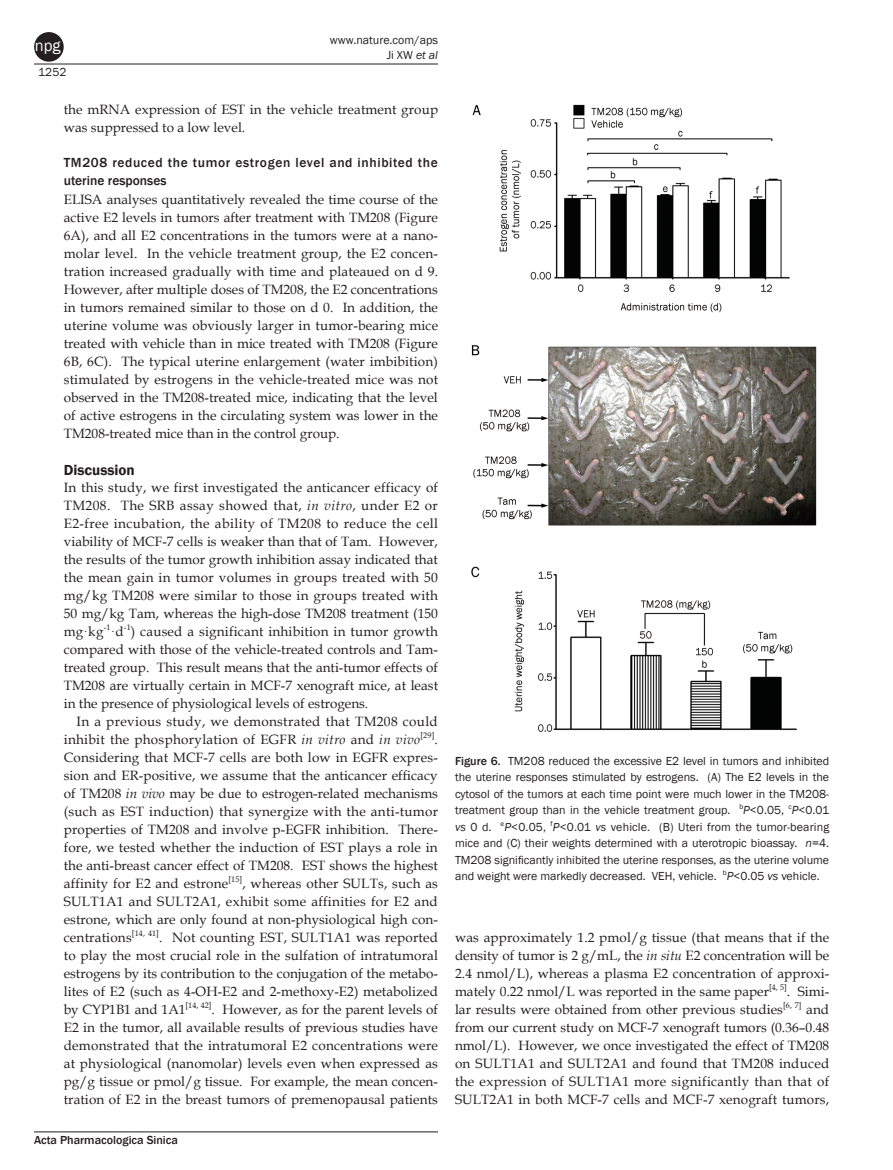
<style>
.page{position:relative;width:893px;height:1170px;background:#fff}
.page>*{position:absolute;margin:0;border:0;box-sizing:border-box;transform-origin:0 0}
.t1{font:16.5px "Franklin Gothic";color:#fff}
.一级标题{font:600 15px "Franklin Gothic";color:#231f20}
.英文正文{font:13.5px/18px "Book Antiqua";letter-spacing:.01em;color:#231f20;text-align:justify}
.无段头空英文正文{font:13.5px/18px "Book Antiqua";color:#231f20;text-align:justify}
.二级标题{font:500 13.5px/18px "Franklin Gothic";letter-spacing:.045em;color:#231f20}
.图表注{font:12px/16.5px "Franklin Gothic";color:#231f20;text-align:right}
.t2{font:500 12px "Franklin Gothic";color:#231f20}
.s1{font-style:italic}
.s2{font-family:"Times New Roman"}
.s3{font-weight:500}
</style>
<div class="page">
<hr style="left:34px;top:64px;width:404px;height:1px;background:#231f20">
<hr style="left:34px;top:1131px;width:404px;height:1px;background:#231f20">
<div style="left:34px;top:32px;width:30px;height:30px;background:#231f20;border-radius:50%"></div>
<img style="left:471px;top:104px;width:346px;height:628px">
<p class="t1" style="left:35px;top:35px;width:27px">npg</p>
<p class="图表注" style="left:38px;top:64px;width:30px">1252</p>
<p class="图表注" style="left:330px;top:32px;width:110px;line-height:15px">www.nature.com/aps<br>Ji XW <span class="s1">et al</span></p>
<p class="英文正文" style="left:64px;top:100px;width:376px">the mRNA expression of EST in the vehicle treatment group was suppressed to a low level.</p>
<p class="二级标题" style="left:64px;top:154px;width:376px">TM208 reduced the tumor estrogen level and inhibited the uterine responses</p>
<p class="无段头空英文正文" style="left:64px;top:190px;width:376px">ELISA analyses quantitatively revealed the time course of the active E2 levels in tumors after treatment with TM208 (Figure 6A), and all E2 concentrations in the tumors were at a nano&shy;molar level. In the vehicle treatment group, the E2 concen&shy;tration increased gradually with time and plateaued on d 9.<br>However, after multiple doses of TM208, the E2 concentrations in tumors remained similar to those on d 0. In addition, the uterine volume was obviously larger in tumor-bearing mice treated with vehicle than in mice treated with TM208 (Figure 6B, 6C). The typical uterine enlargement (water imbibition) stimulated by estrogens in the vehicle-treated mice was not observed in the TM208-treated mice, indicating that the level of active estrogens in the circulating system was lower in the TM208-treated mice than in the control group.</p>
<p class="一级标题" style="left:64px;top:460px;width:73px">Discussion</p>
<p class="无段头空英文正文" style="left:64px;top:478px;width:376px">In this study, we first investigated the anticancer efficacy of TM208. The SRB assay showed that, <span class="s1">in vitro</span>, under E2 or E2-free incubation, the ability of TM208 to reduce the cell viability of MCF-7 cells is weaker than that of Tam. However, the results of the tumor growth inhibition assay indicated that the mean gain in tumor volumes in groups treated with 50 mg/kg TM208 were similar to those in groups treated with 50 mg/kg Tam, whereas the high-dose TM208 treatment (150 mg<span class="s2">·</span>kg<sup>-1</sup><span class="s2">·</span>d<sup>-1</sup>) caused a significant inhibition in tumor growth compared with those of the vehicle-treated controls and Tam&shy;treated group. This result means that the anti-tumor effects of TM208 are virtually certain in MCF-7 xenograft mice, at least in the presence of physiological levels of estrogens.</p>
<p class="英文正文" style="left:64px;top:712px;width:376px;text-indent:13px">In a previous study, we demonstrated that TM208 could inhibit the phosphorylation of EGFR <span class="s1">in vitro</span> and <span class="s1">in vivo</span><sup>[29]</sup>.<br>Considering that MCF-7 cells are both low in EGFR expres&shy;sion and ER-positive, we assume that the anticancer efficacy of TM208 <span class="s1">in vivo</span> may be due to estrogen-related mechanisms (such as EST induction) that synergize with the anti-tumor properties of TM208 and involve p-EGFR inhibition. There&shy;fore, we tested whether the induction of EST plays a role in the anti-breast cancer effect of TM208. EST shows the highest affinity for E2 and estrone<sup>[15]</sup>, whereas other SULTs, such as SULT1A1 and SULT2A1, exhibit some affinities for E2 and estrone, which are only found at non-physiological high con&shy;centrations<sup>[14,</sup> <sup>41]</sup>. Not counting EST, SULT1A1 was reported to play the most crucial role in the sulfation of intratumoral estrogens by its contribution to the conjugation of the metabo&shy;lites of E2 (such as 4-OH-E2 and 2-methoxy-E2) metabolized by CYP1B1 and 1A1<sup>[14,</sup> <sup>42]</sup>. However, as for the parent levels of E2 in the tumor, all available results of previous studies have demonstrated that the intratumoral E2 concentrations were at physiological (nanomolar) levels even when expressed as pg/g tissue or pmol/g tissue. For example, the mean concen&shy;tration of E2 in the breast tumors of premenopausal patients</p>
<p class="t2" style="left:34px;top:1132px;width:145px">Acta Pharmacologica Sinica</p>
<p class="图表注" style="left:455px;top:752px;width:376px;text-align:justify"><span class="s3">Figure 6.</span> TM208 reduced the excessive E2 level in tumors and inhibited the uterine responses stimulated by estrogens. (A) The E2 levels in the cytosol of the tumors at each time point were much lower in the TM208- treatment group than in the vehicle treatment group. <sup>b</sup><span class="s1">P</span>&lt;0.05, <sup>c</sup><span class="s1">P</span>&lt;0.01 <span class="s1">vs</span> 0 d. <sup>e</sup><span class="s1">P</span>&lt;0.05, <sup>f</sup><span class="s1">P</span>&lt;0.01 <span class="s1">vs</span> vehicle. (B) Uteri from the tumor-bearing mice and (C) their weights determined with a uterotropic bioassay. <span class="s1">n</span>=4.<br>TM208 significantly inhibited the uterine responses, as the uterine volume and weight were markedly decreased. VEH, vehicle. <sup>b</sup><span class="s1">P</span>&lt;0.05 <span class="s1">vs</span> vehicle.</p>
<p class="英文正文" style="left:455px;top:928px;width:376px">was approximately 1.2 pmol/g tissue (that means that if the density of tumor is 2 g/mL, the <span class="s1">in situ</span> E2 concentration will be 2.4 nmol/L), whereas a plasma E2 concentration of approxi&shy;mately 0.22 nmol/L was reported in the same paper<sup>[4,</sup> <sup>5]</sup>. Simi&shy;lar results were obtained from other previous studies<sup>[6,</sup> <sup>7]</sup> and from our current study on MCF-7 xenograft tumors (0.36–0.48 nmol/L). However, we once investigated the effect of TM208 on SULT1A1 and SULT2A1 and found that TM208 induced the expression of SULT1A1 more significantly than that of SULT2A1 in both MCF-7 cells and MCF-7 xenograft tumors,</p>
</div>
